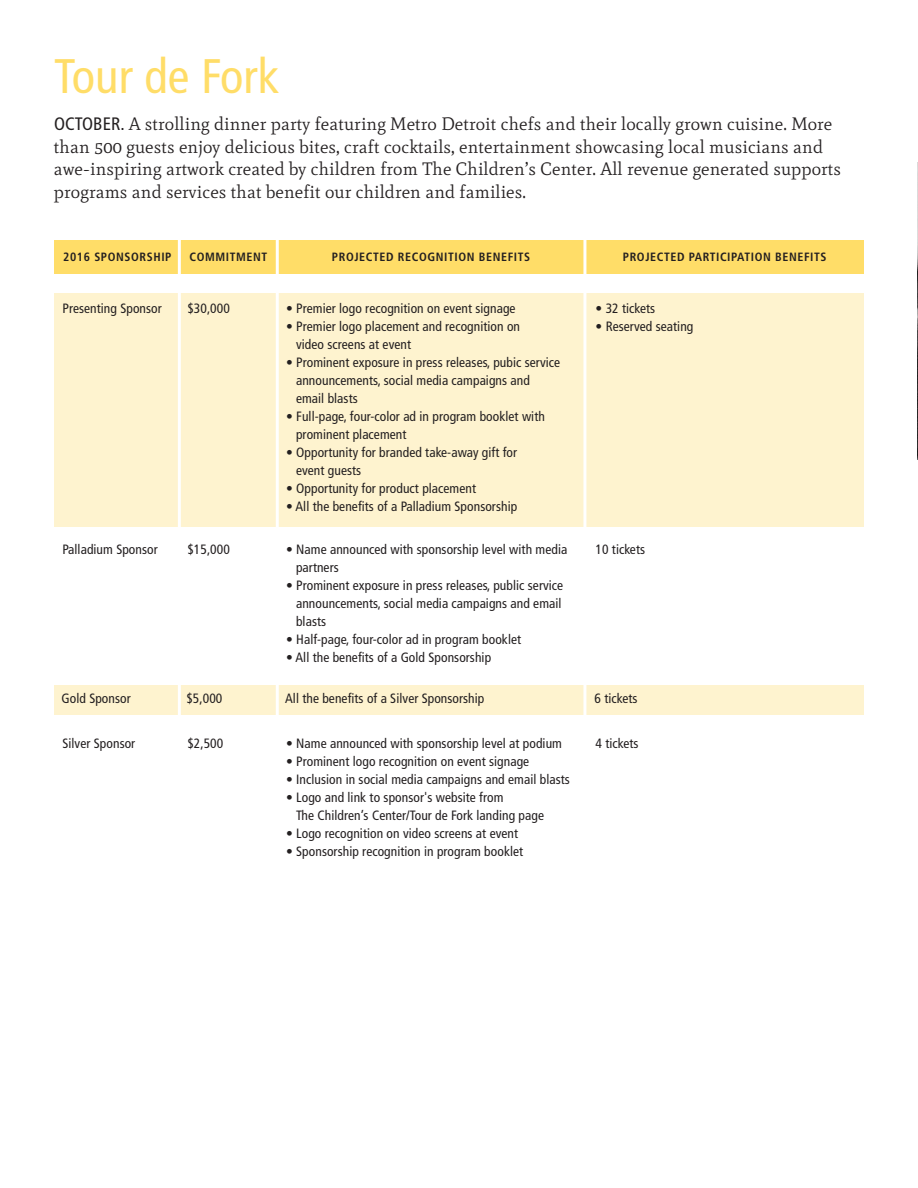
<style>
.page{position:relative;width:918px;height:1188px;background:#fff}
.page>*{position:absolute;margin:0;border:0;box-sizing:border-box;transform-origin:0 0}
.t1{font:condensed 48.45px "Frutiger";color:#ffdd68}
.t2{font:18px/22.5px "Mate";letter-spacing:.005em;color:#231f20}
.t3{font:condensed 13.5px/18px "Frutiger";letter-spacing:.005em;color:#231f20}
.t4{font:700 condensed 12px "Frutiger";letter-spacing:.05em;color:#231f20}
.s1{font-family:"Frutiger";font-stretch:condensed}
</style>
<div class="page">
<img style="left:917px;top:163px;width:1px;height:297px">
<div style="left:54px;top:293px;width:810px;height:233px;background:#fef3cf"></div>
<div style="left:54px;top:240px;width:810px;height:34px;background:#ffdd68"></div>
<div style="left:54px;top:685px;width:810px;height:29px;background:#fef3cf"></div>
<hr style="left:178px;top:234px;width:3px;height:934px;background:#fff">
<hr style="left:276px;top:224px;width:3px;height:934px;background:#fff">
<hr style="left:583px;top:224px;width:3px;height:934px;background:#fff">
<h1 class="t1" style="left:54px;top:57px;width:227px">Tour de Fork</h1>
<p class="t2" style="left:54px;top:115px;width:789px"><span class="s1">OCTOBER.</span> A strolling dinner party featuring Metro Detroit chefs and their locally grown cuisine. More than 500 guests enjoy delicious bites, craft cocktails, entertainment showcasing local musicians and awe-inspiring artwork created by children from The Children’s Center. All revenue generated supports programs and services that benefit our children and families.</p>
<p class="t4" style="left:63px;top:252px;width:110px">2016 SPONSORSHIP</p>
<p class="t4" style="left:189px;top:252px;width:79px">COMMITMENT</p>
<p class="t4" style="left:332px;top:252px;width:200px">PROJECTED RECOGNITION BENEFITS</p>
<p class="t4" style="left:623px;top:252px;width:205px">PROJECTED PARTICIPATION BENEFITS</p>
<p class="t3" style="left:62px;top:301px;width:101px">Presenting Sponsor</p>
<p class="t3" style="left:187px;top:301px;width:44px">$30,000</p>
<p class="t3" style="left:286px;top:301px;width:231px">• Premier logo recognition on event signage</p>
<p class="t3" style="left:296px;top:319px;width:226px;text-indent:-10px">• Premier logo placement and recognition on video screens at event</p>
<p class="t3" style="left:296px;top:355px;width:266px;text-indent:-10px">• Prominent exposure in press releases, pubic service announcements, social media campaigns and email blasts</p>
<p class="t3" style="left:296px;top:409px;width:250px;text-indent:-10px">• Full-page, four-color ad in program booklet with prominent placement</p>
<p class="t3" style="left:296px;top:445px;width:223px;text-indent:-10px">• Opportunity for branded take-away gift for event guests</p>
<p class="t3" style="left:286px;top:481px;width:191px">• Opportunity for product placement</p>
<p class="t3" style="left:286px;top:499px;width:233px">• All the benefits of a Palladium Sponsorship</p>
<p class="t3" style="left:62px;top:542px;width:97px">Palladium Sponsor</p>
<p class="t3" style="left:187px;top:542px;width:44px">$15,000</p>
<p class="t3" style="left:296px;top:542px;width:273px;text-indent:-10px">• Name announced with sponsorship level with media partners</p>
<p class="t3" style="left:296px;top:578px;width:269px;text-indent:-10px">• Prominent exposure in press releases, public service announcements, social media campaigns and email blasts</p>
<p class="t3" style="left:286px;top:632px;width:237px">• Half-page, four-color ad in program booklet</p>
<p class="t3" style="left:286px;top:650px;width:207px">• All the benefits of a Gold Sponsorship</p>
<p class="t3" style="left:596px;top:301px;width:61px">• 32 tickets</p>
<p class="t3" style="left:596px;top:319px;width:99px">• Reserved seating</p>
<p class="t3" style="left:596px;top:542px;width:51px">10 tickets</p>
<p class="t3" style="left:62px;top:691px;width:71px">Gold Sponsor</p>
<p class="t3" style="left:186px;top:691px;width:37px">$5,000</p>
<p class="t3" style="left:285px;top:691px;width:201px">All the benefits of a Silver Sponsorship</p>
<p class="t3" style="left:595px;top:691px;width:44px">6 tickets</p>
<p class="t3" style="left:62px;top:735px;width:74px">Silver Sponsor</p>
<p class="t3" style="left:187px;top:735px;width:37px">$2,500</p>
<p class="t3" style="left:286px;top:735px;width:277px">• Name announced with sponsorship level at podium</p>
<p class="t3" style="left:286px;top:753px;width:245px">• Prominent logo recognition on event signage</p>
<p class="t3" style="left:286px;top:771px;width:285px">• Inclusion in social media campaigns and email blasts</p>
<p class="t3" style="left:296px;top:789px;width:249px;text-indent:-10px">• Logo and link to sponsor's website from<br>The Children’s Center/Tour de Fork landing page</p>
<p class="t3" style="left:286px;top:825px;width:234px">• Logo recognition on video screens at event</p>
<p class="t3" style="left:286px;top:843px;width:239px">• Sponsorship recognition in program booklet</p>
<p class="t3" style="left:596px;top:735px;width:44px">4 tickets</p>
</div>
